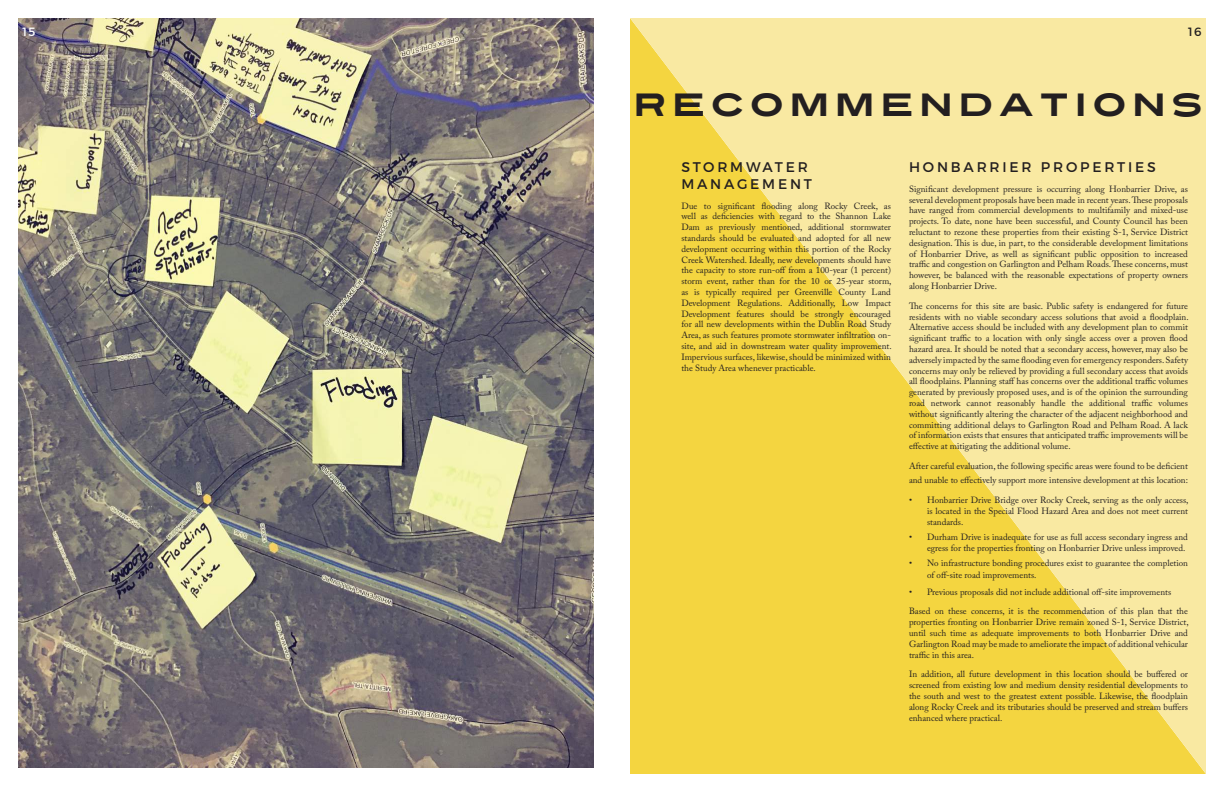
<style>
.page{position:relative;width:1224px;height:792px;background:#fff}
.page>*{position:absolute;margin:0;border:0;box-sizing:border-box;transform-origin:0 0}
.t1{font:32px "Turnpike";letter-spacing:.15em;color:#231f20}
.t2{font:14px/16.8px "Montserrat";letter-spacing:.2em;color:#231f20}
.t3{font:12px "Montserrat";color:#fff}
.t4{font:12px "Montserrat";color:#231f20}
.t5{font:9px/10.8px "Adobe Caslon Pro";color:#231f20;text-align:justify}
</style>
<div class="page">
<svg style="left:630px;top:18px;width:576px;height:756px;background:#f6de6e"></svg>
<img style="left:18px;top:18px;width:576px;height:750px">
<h3 class="t3" style="left:22px;top:25px;width:14px">15</h3>
<h3 class="t4" style="left:1188px;top:25px;width:15px">16</h3>
<h1 class="t1" style="left:633px;top:81px;width:571px">RECOMMENDATIONS</h1>
<h2 class="t2" style="left:681px;top:159px;width:132px">STORMWATER<br>MANAGEMENT</h2>
<p class="t5" style="left:681px;top:200px;width:212px">Due to significant flooding along Rocky Creek, as well as deficiencies with regard to the Shannon Lake Dam as previously mentioned, additional stormwater standards should be evaluated and adopted for all new development occurring within this portion of the Rocky Creek Watershed. Ideally, new developments should have the capacity to store run-off from a 100-year (1 percent) storm event, rather than for the 10 or 25-year storm, as is typically required per Greenville County Land Development Regulations. Additionally, Low Impact Development features should be strongly encouraged for all new developments within the Dublin Road Study Area, as such features promote stormwater infiltration on&shy;site, and aid in downstream water quality improvement.<br>Impervious surfaces, likewise, should be minimized within the Study Area whenever practicable.</p>
<h2 class="t2" style="left:909px;top:159px;width:248px">HONBARRIER PROPERTIES</h2>
<p class="t5" style="left:909px;top:183px;width:281px">Significant development pressure is occurring along Honbarrier Drive, as several development proposals have been made in recent years. These proposals have ranged from commercial developments to multifamily and mixed-use projects. To date, none have been successful, and County Council has been reluctant to rezone these properties from their existing S-1, Service District designation. This is due, in part, to the considerable development limitations of Honbarrier Drive, as well as significant public opposition to increased traffic and congestion on Garlington and Pelham Roads. These concerns, must however, be balanced with the reasonable expectations of property owners along Honbarrier Drive.</p>
<p class="t5" style="left:909px;top:300px;width:281px">The concerns for this site are basic. Public safety is endangered for future residents with no viable secondary access solutions that avoid a floodplain.<br>Alternative access should be included with any development plan to commit significant traffic to a location with only single access over a proven flood hazard area. It should be noted that a secondary access, however, may also be adversely impacted by the same flooding even for emergency responders. Safety concerns may only be relieved by providing a full secondary access that avoids all floodplains. Planning staff has concerns over the additional traffic volumes generated by previously proposed uses, and is of the opinion the surrounding road network cannot reasonably handle the additional traffic volumes without significantly altering the character of the adjacent neighborhood and committing additional delays to Garlington Road and Pelham Road. A lack of information exists that ensures that anticipated traffic improvements will be effective at mitigating the additional volume.</p>
<p class="t5" style="left:909px;top:459px;width:281px;line-height:14.4px">After careful evaluation, the following specific areas were found to be deficient and unable to effectively support more intensive development at this location:</p>
<p class="t5" style="left:927px;top:495px;width:263px;text-indent:-18px">• Honbarrier Drive Bridge over Rocky Creek, serving as the only access, is located in the Special Flood Hazard Area and does not meet current standards.</p>
<p class="t5" style="left:909px;top:532px;width:280px;text-align:right">• Durham Drive is inadequate for use as full access secondary ingress and egress for the properties fronting on Honbarrier Drive unless improved.</p>
<p class="t5" style="left:927px;top:557px;width:263px;line-height:12px;text-indent:-18px">• No infrastructure bonding procedures exist to guarantee the completion of off-site road improvements.</p>
<p class="t5" style="left:909px;top:586px;width:264px">• Previous proposals did not include additional off-site improvements</p>
<p class="t5" style="left:909px;top:606px;width:281px">Based on these concerns, it is the recommendation of this plan that the properties fronting on Honbarrier Drive remain zoned S-1, Service District, until such time as adequate improvements to both Honbarrier Drive and Garlington Road may be made to ameliorate the impact of additional vehicular traffic in this area.</p>
<p class="t5" style="left:909px;top:669px;width:281px">In addition, all future development in this location should be buffered or screened from existing low and medium density residential developments to the south and west to the greatest extent possible. Likewise, the floodplain along Rocky Creek and its tributaries should be preserved and stream buffers enhanced where practical.</p>
</div>
